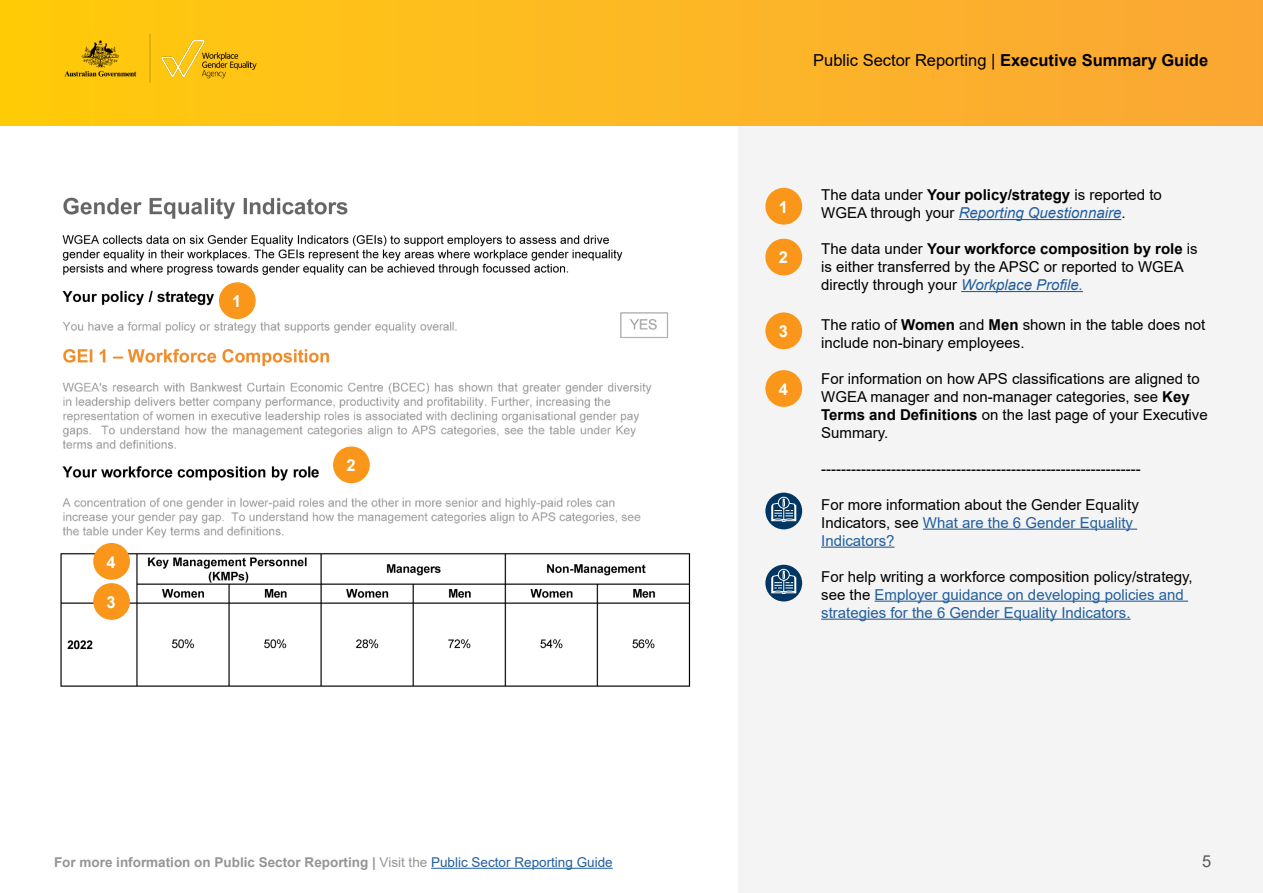
<style>
.page{position:relative;width:1263px;height:893px;background:#fff}
.page>*{position:absolute;margin:0;border:0;box-sizing:border-box;transform-origin:0 0}
.t1{font:16.5px "Arial";color:#000}
.t2{font:700 16.5px "Arial";color:#fff}
.t3{font:16.5px "Arial";color:#58595b}
.t4{font:15px/18px "Arial";color:#000}
.t5{font:15px/18px "Arial";color:#215e9e}
.t6{font:700 13.5px "Arial";color:#959595}
.s1{font-weight:700}
.s2{font-style:italic;color:#215e9e}
.s3{color:#215e9e}
.s4{color:#000}
.s5{font-weight:400}
.s6{font-weight:400;color:#215e9e}
</style>
<div class="page">
<div style="left:738px;top:126px;width:525px;height:767px;background:#f4f4f4"></div>
<div style="left:0;top:0;width:1263px;height:126px;background:linear-gradient(to right,#ffcb0c,#faa737)"></div>
<hr style="left:431px;top:868px;width:182px;height:1px;background:#215e9e">
<img style="left:53px;top:34px;width:215px;height:54px">
<hr style="left:959px;top:219px;width:162px;height:1px;background:#215e9e">
<hr style="left:961px;top:291px;width:122px;height:1px;background:#215e9e">
<hr style="left:923px;top:529px;width:214px;height:1px;background:#215e9e">
<hr style="left:821px;top:547px;width:73px;height:1px;background:#215e9e">
<hr style="left:874px;top:601px;width:314px;height:1px;background:#215e9e">
<hr style="left:821px;top:619px;width:309px;height:1px;background:#215e9e">
<img style="left:62px;top:310px;width:606px;height:228px">
<img style="left:62px;top:197px;width:561px;height:112px">
<img style="left:62px;top:344px;width:606px;height:28px">
<img style="left:62px;top:454px;width:606px;height:29px">
<img style="left:60px;top:543px;width:631px;height:144px">
<div style="left:765px;top:188px;width:37px;height:37px;background:#fa9619;border-radius:50%"></div>
<div style="left:765px;top:239px;width:37px;height:36px;background:#fa9619;border-radius:50%"></div>
<div style="left:219px;top:282px;width:37px;height:37px;background:#fa9619;border-radius:50%"></div>
<div style="left:333px;top:446px;width:37px;height:37px;background:#fa9619;border-radius:50%"></div>
<div style="left:765px;top:312px;width:37px;height:37px;background:#fa9619;border-radius:50%"></div>
<div style="left:765px;top:370px;width:37px;height:37px;background:#fa9619;border-radius:50%"></div>
<div style="left:93px;top:543px;width:37px;height:37px;background:#fa9619;border-radius:50%"></div>
<div style="left:93px;top:583px;width:37px;height:37px;background:#fa9619;border-radius:50%"></div>
<div style="left:765px;top:493px;width:37px;height:36px;background:#003661;border-radius:50%"></div>
<svg style="left:771px;top:497px;width:25px;height:25px"></svg>
<div style="left:765px;top:565px;width:37px;height:36px;background:#003661;border-radius:50%"></div>
<svg style="left:771px;top:569px;width:25px;height:25px"></svg>
<p class="t2" style="left:107px;top:550px;width:11px">4</p>
<p class="t2" style="left:107px;top:590px;width:11px">3</p>
<p class="t2" style="left:232px;top:290px;width:11px">1</p>
<p class="t2" style="left:346px;top:454px;width:11px">2</p>
<p class="t1" style="left:813px;top:49px;width:396px">Public Sector Reporting | <span class="s1">Executive Summary Guide</span></p>
<p class="t2" style="left:779px;top:195px;width:11px">1</p>
<p class="t2" style="left:779px;top:246px;width:11px">2</p>
<p class="t2" style="left:779px;top:320px;width:11px">3</p>
<p class="t2" style="left:779px;top:377px;width:11px">4</p>
<p class="t4" style="left:821px;top:186px;width:342px">The data under <span class="s1">Your policy/strategy</span> is reported to<br>WGEA through your <span class="s2">Reporting Questionnaire</span>.</p>
<p class="t4" style="left:821px;top:240px;width:378px">The data under <span class="s1">Your workforce composition by role</span> is is either transferred by the APSC or reported to WGEA directly through your <span class="s2">Workplace Profile.</span></p>
<p class="t4" style="left:821px;top:315px;width:386px">The ratio of <span class="s1">Women</span> and <span class="s1">Men</span> shown in the table does not include non-binary employees.</p>
<p class="t4" style="left:821px;top:369px;width:388px">For information on how APS classifications are aligned to WGEA manager and non-manager categories, see <span class="s1">Key Terms and Definitions</span> on the last page of your Executive Summary.</p>
<p class="t4" style="left:821px;top:459px;width:321px">----------------------------------------------------------------</p>
<p class="t4" style="left:821px;top:495px;width:319px">For more information about the Gender Equality<br>Indicators, see <span class="s3">What are the 6 Gender Equality<br>Indicators?</span></p>
<p class="t5" style="left:821px;top:567px;width:373px"><span class="s4">For help writing a workforce composition policy/strategy, see the</span> Employer guidance on developing policies and strategies for the 6 Gender Equality Indicators.</p>
<p class="t6" style="left:54px;top:852px;width:560px">For more information on Public Sector Reporting | <span class="s5">Visit the</span> <span class="s6">Public Sector Reporting Guide</span></p>
<p class="t3" style="left:1202px;top:850px;width:11px">5</p>
</div>
